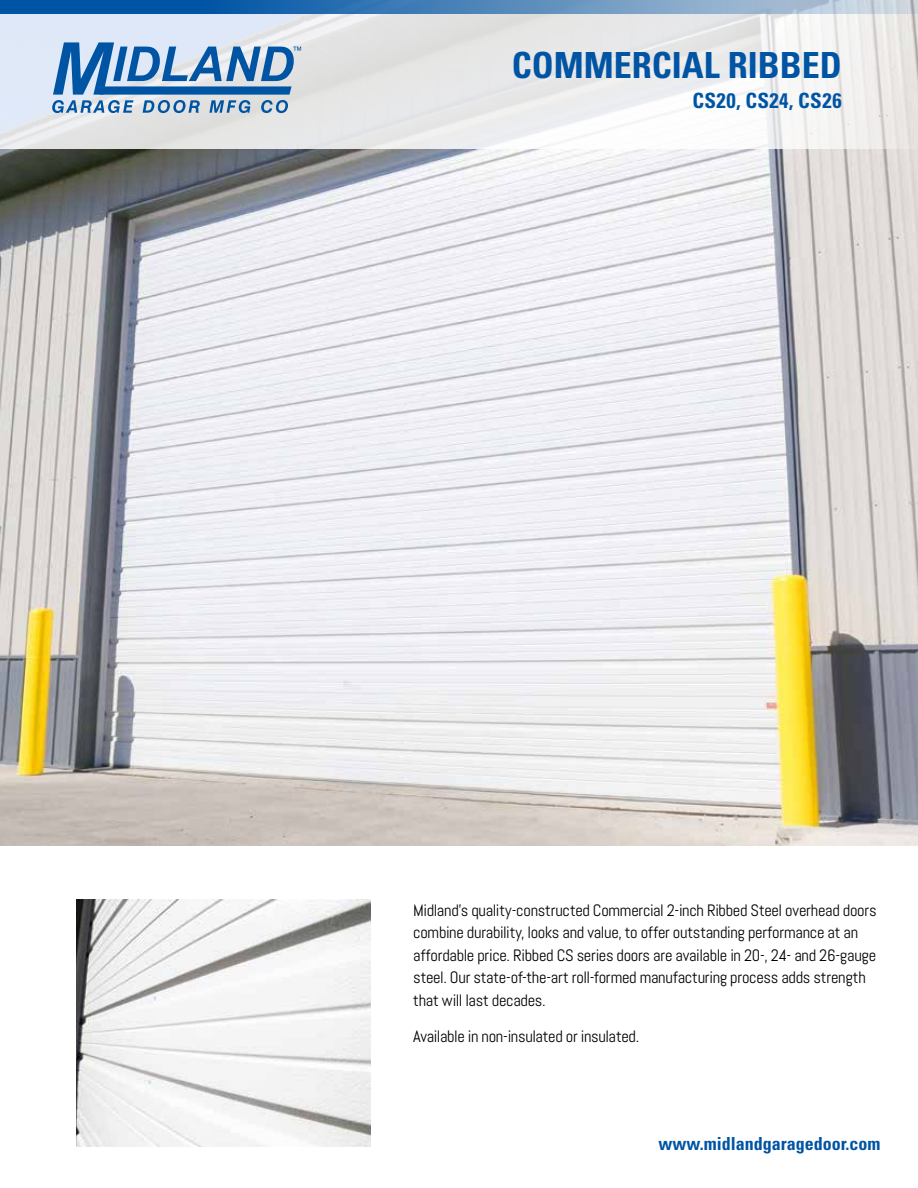
<style>
.page{position:relative;width:918px;height:1188px;background:#fff}
.page>*{position:absolute;margin:0;border:0;box-sizing:border-box;transform-origin:0 0}
.t1{font:700 condensed 36px "Univers LT Std";color:#0054a4}
.t2{font:700 condensed 21px "Univers LT Std";letter-spacing:.025em;color:#0054a4}
.t3{font:700 condensed 18px "Univers LT Std";color:#0054a4}
.t4{font:16.5px/22.5px "Abel";letter-spacing:-.02em;color:#000}
</style>
<div class="page">
<img style="left:0;top:148px;width:918px;height:698px">
<svg style="left:0;top:14px;width:918px;height:134px;fill:#e7e8ea"></svg>
<img style="left:77px;top:900px;width:293px;height:246px">
<svg style="left:52px;top:42px;width:249px;height:71px;background:#83a8cd"></svg>
<svg style="left:0;top:0;width:918px;height:14px;background:#5086ba"></svg>
<h1 class="t1" style="left:512px;top:43px;width:332px">COMMERCIAL RIBBED</h1>
<p class="t2" style="left:692px;top:88px;width:151px">CS20, CS24, CS26</p>
<p class="t4" style="left:413px;top:899px;width:465px">Midland’s quality-constructed Commercial 2-inch Ribbed Steel overhead doors combine durability, looks and value, to offer outstanding performance at an affordable price. Ribbed CS series doors are available in 20-, 24- and 26-gauge steel. Our state-of-the-art roll-formed manufacturing process adds strength that will last decades.</p>
<p class="t4" style="left:413px;top:1025px;width:228px">Available in non-insulated or insulated.</p>
<p class="t3" style="left:658px;top:1133px;width:224px">www.midlandgaragedoor.com</p>
</div>
